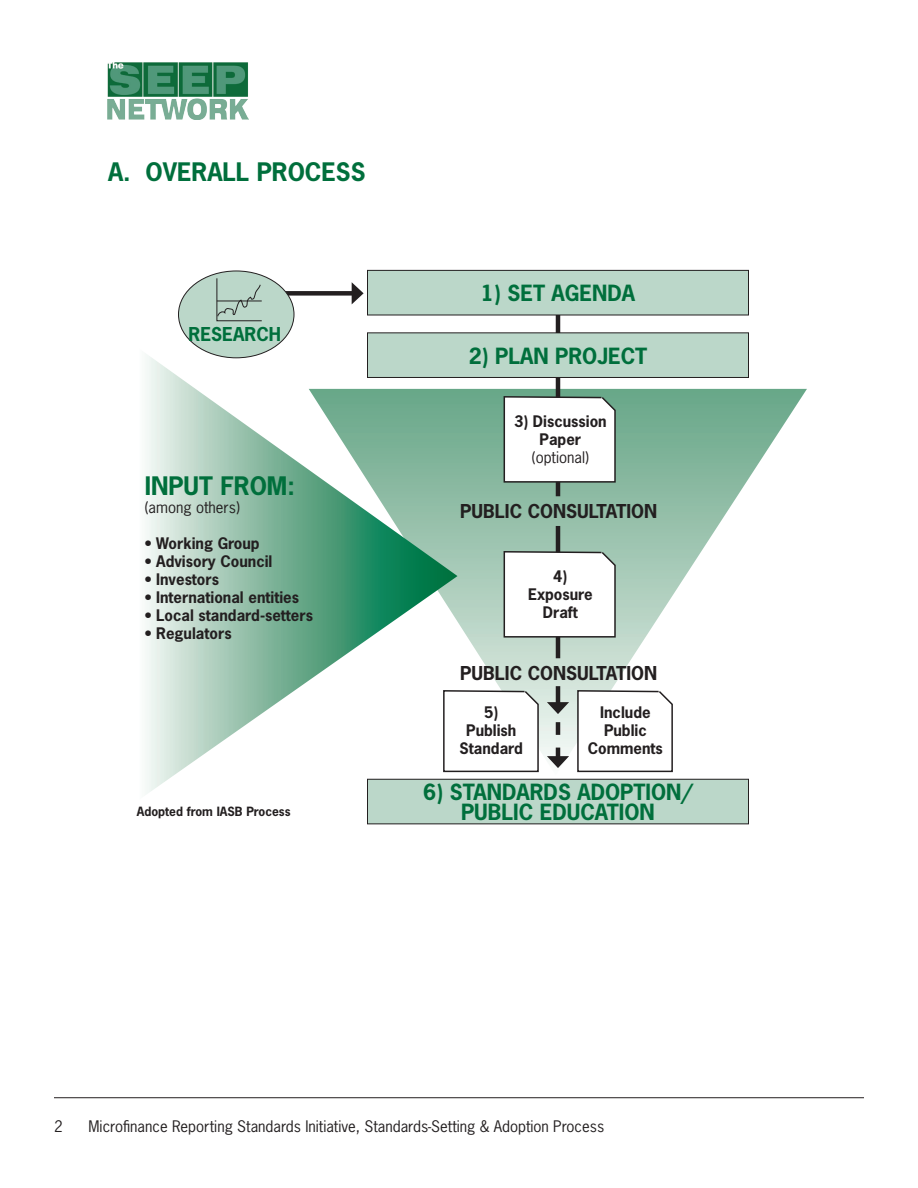
<style>
.page{position:relative;width:918px;height:1188px;background:#fff}
.page>*{position:absolute;margin:0;border:0;box-sizing:border-box;transform-origin:0 0}
.t1{font:700 24px "News Gothic";color:#006f3c}
.t2{font:700 21px "News Gothic";color:#006f3c}
.t3{font:700 18px "News Gothic";color:#231f20}
.t4{font:700 18px "News Gothic";color:#006f3c}
.t5{font:700 15px/18px "News Gothic";color:#231f20;text-align:center}
.t6{font:15px "News Gothic";color:#231f20}
.t7{font:700 12px "News Gothic";color:#231f20}
</style>
<div class="page">
<hr style="left:54px;top:1097px;width:810px;height:1px;background:#231f20">
<img style="left:108px;top:62px;width:141px;height:57px">
<svg style="left:458px;top:389px;width:349px;height:370px"></svg>
<div style="left:274px;top:291px;width:82px;height:5px;background:#231f20"></div>
<svg style="left:352px;top:282px;width:12px;height:22px"></svg>
<svg style="left:146px;top:347px;width:312px;height:447px"></svg>
<div style="left:178px;top:271px;width:116px;height:87px;background:#bbd7c9;border-radius:50%"></div>
<svg style="left:216px;top:278px;width:46px;height:44px"></svg>
<hr style="left:556px;top:307px;width:4px;height:189px;background:#231f20">
<hr style="left:556px;top:526px;width:4px;height:132px;background:#231f20">
<hr style="left:556px;top:686px;width:4px;height:20px;background:#231f20">
<svg style="left:547px;top:702px;width:22px;height:12px"></svg>
<svg style="left:547px;top:722px;width:22px;height:46px"></svg>
<div style="left:368px;top:270px;width:380px;height:45px;background:#bbd7c9"></div>
<div style="left:367px;top:270px;width:382px;height:45px;border:1px solid #231f20"></div>
<div style="left:368px;top:333px;width:380px;height:44px;background:#bbd7c9"></div>
<div style="left:367px;top:332px;width:382px;height:46px;border:1px solid #231f20"></div>
<div style="left:368px;top:779px;width:380px;height:45px;background:#bbd7c9"></div>
<div style="left:367px;top:779px;width:382px;height:45px;border:1px solid #231f20"></div>
<svg style="left:503px;top:395px;width:113px;height:88px"></svg>
<svg style="left:503px;top:550px;width:113px;height:88px"></svg>
<svg style="left:442px;top:689px;width:98px;height:84px"></svg>
<svg style="left:576px;top:689px;width:98px;height:84px"></svg>
<h1 class="t1" style="left:108px;top:156px;width:259px">A. OVERALL PROCESS</h1>
<p class="t4" style="left:189px;top:322px;width:94px">RESEARCH</p>
<h1 class="t1" style="left:145px;top:470px;width:152px">INPUT FROM:</h1>
<p class="t6" style="left:145px;top:497px;width:97px">(among others)</p>
<p class="t5" style="left:145px;top:534px;width:117px">• Working Group</p>
<p class="t5" style="left:145px;top:552px;width:129px">• Advisory Council</p>
<p class="t5" style="left:145px;top:570px;width:76px">• Investors</p>
<p class="t5" style="left:145px;top:588px;width:156px">• International entities</p>
<p class="t5" style="left:145px;top:606px;width:170px">• Local standard-setters</p>
<p class="t5" style="left:145px;top:624px;width:88px">• Regulators</p>
<h2 class="t2" style="left:481px;top:279px;width:156px">1) SET AGENDA</h2>
<h2 class="t2" style="left:469px;top:342px;width:180px">2) PLAN PROJECT</h2>
<p class="t5" style="left:514px;top:412px;width:94px">3) Discussion<br>Paper</p>
<p class="t6" style="left:532px;top:448px;width:59px">(optional)</p>
<p class="t3" style="left:460px;top:499px;width:198px">PUBLIC CONSULTATION</p>
<p class="t5" style="left:528px;top:567px;width:66px">4)<br>Exposure<br>Draft</p>
<p class="t3" style="left:460px;top:661px;width:198px">PUBLIC CONSULTATION</p>
<p class="t5" style="left:460px;top:703px;width:65px">5)<br>Publish<br>Standard</p>
<p class="t5" style="left:588px;top:703px;width:77px">Include<br>Public<br>Comments</p>
<h2 class="t2" style="left:423px;top:778px;width:271px">6) STANDARDS ADOPTION/</h2>
<p class="t7" style="left:137px;top:804px;width:155px">Adopted from IASB Process</p>
<h2 class="t2" style="left:461px;top:798px;width:195px">PUBLIC EDUCATION</h2>
<p class="t6" style="left:54px;top:1117px;width:10px">2</p>
<p class="t6" style="left:89px;top:1117px;width:517px">Microfinance Reporting Standards Initiative, Standards-Setting &amp; Adoption Process</p>
</div>
